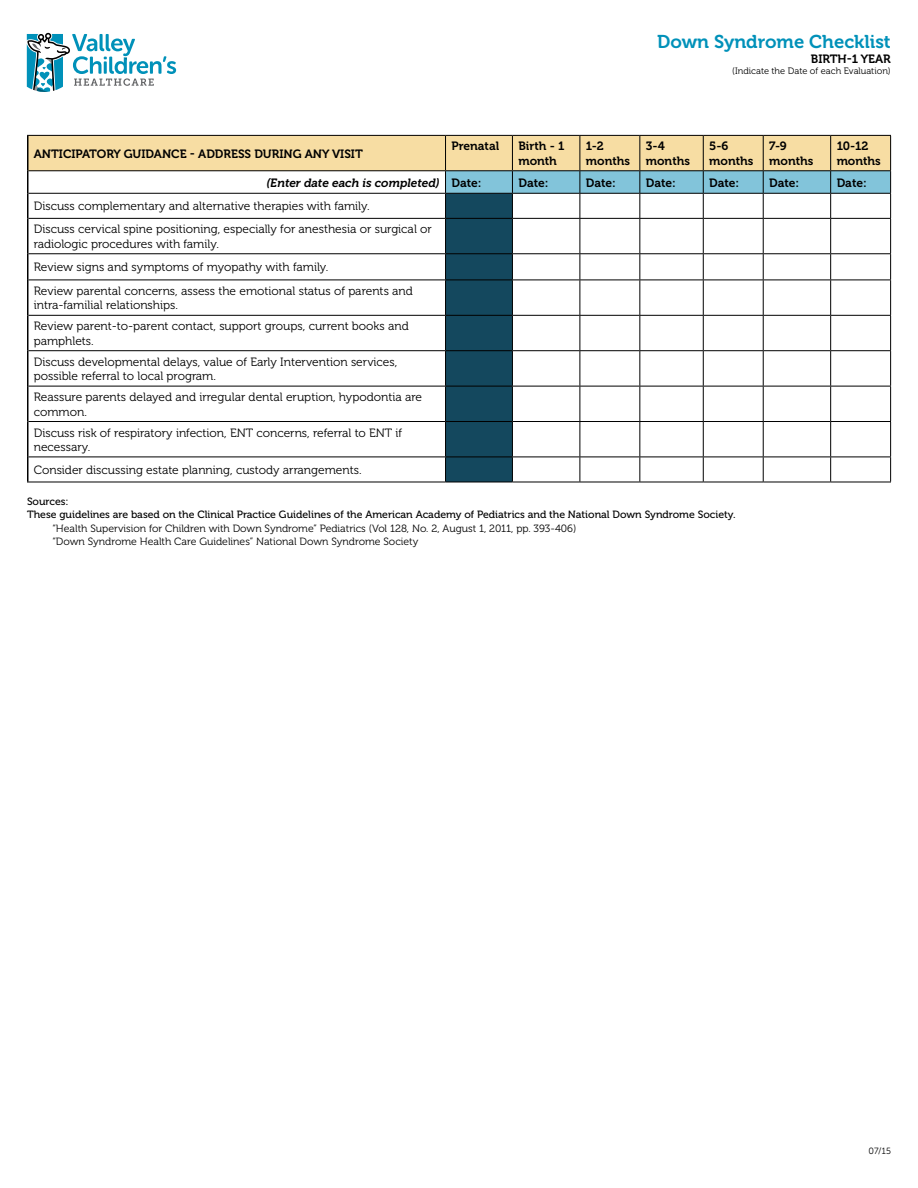
<style>
.page{position:relative;width:918px;height:1188px;background:#fff}
.page>*{position:absolute;margin:0;border:0;box-sizing:border-box;transform-origin:0 0}
.t1{font:18.45px "Museo 700";color:#0091b9}
.t2{font:12px/21px "Museo 300";color:#000}
.t3{font:12px/14.4px "Museo 700";color:#000}
.t4{font:italic 12px "Museo 700";color:#000}
.t5{font:10.5px/13.5px "Museo 300";color:#000}
.t6{font:10.5px/13.5px "Museo 500";color:#000}
.t7{font:9.3px "Museo 300";color:#000}
.t8{font:9px "Museo Sans Rounded 300";color:#000}
.s1{font-style:normal}
</style>
<div class="page">
<div style="left:28px;top:135px;width:418px;height:36px;background:#f7dda3"></div>
<hr style="left:28px;top:193px;width:418px;height:1px;background:#000">
<hr style="left:28px;top:218px;width:418px;height:1px;background:#000">
<hr style="left:28px;top:253px;width:418px;height:1px;background:#000">
<hr style="left:28px;top:280px;width:418px;height:1px;background:#000">
<hr style="left:28px;top:315px;width:418px;height:1px;background:#000">
<hr style="left:28px;top:350px;width:418px;height:1px;background:#000">
<hr style="left:28px;top:386px;width:418px;height:1px;background:#000">
<hr style="left:28px;top:421px;width:418px;height:1px;background:#000">
<hr style="left:28px;top:457px;width:418px;height:1px;background:#000">
<svg style="left:445px;top:136px;width:446px;height:346px"></svg>
<hr style="left:27px;top:482px;width:419px;height:1px;background:#000">
<hr style="left:446px;top:482px;width:66px;height:1px;background:#000">
<hr style="left:512px;top:482px;width:68px;height:1px;background:#000">
<hr style="left:580px;top:482px;width:60px;height:1px;background:#000">
<hr style="left:640px;top:482px;width:63px;height:1px;background:#000">
<hr style="left:703px;top:482px;width:60px;height:1px;background:#000">
<hr style="left:763px;top:482px;width:68px;height:1px;background:#000">
<hr style="left:831px;top:482px;width:60px;height:1px;background:#000">
<hr style="left:27px;top:135px;width:419px;height:1px;background:#000">
<hr style="left:28px;top:170px;width:418px;height:1px;background:#000">
<hr style="left:27px;top:136px;width:1px;height:35px;background:#000">
<svg style="left:27px;top:171px;width:1px;height:47px"></svg>
<hr style="left:27px;top:218px;width:1px;height:36px;background:#000">
<svg style="left:27px;top:254px;width:1px;height:26px"></svg>
<hr style="left:27px;top:280px;width:1px;height:35px;background:#000">
<hr style="left:27px;top:315px;width:1px;height:36px;background:#000">
<hr style="left:27px;top:351px;width:1px;height:35px;background:#000">
<hr style="left:27px;top:386px;width:1px;height:36px;background:#000">
<hr style="left:27px;top:422px;width:1px;height:35px;background:#000">
<svg style="left:27px;top:457px;width:1px;height:25px"></svg>
<hr style="left:446px;top:135px;width:66px;height:1px;background:#000">
<hr style="left:512px;top:135px;width:68px;height:1px;background:#000">
<hr style="left:580px;top:135px;width:60px;height:1px;background:#000">
<hr style="left:640px;top:135px;width:63px;height:1px;background:#000">
<hr style="left:703px;top:135px;width:60px;height:1px;background:#000">
<hr style="left:763px;top:135px;width:68px;height:1px;background:#000">
<hr style="left:831px;top:135px;width:60px;height:1px;background:#000">
<svg style="left:27px;top:33px;width:149px;height:59px"></svg>
<h1 class="t1" style="left:657px;top:32px;width:235px">Down Syndrome Checklist</h1>
<p class="t3" style="left:811px;top:52px;width:82px">BIRTH-1 YEAR</p>
<p class="t7" style="left:732px;top:66px;width:160px">(Indicate the Date of each Evaluation)</p>
<p class="t3" style="left:452px;top:139px;width:49px">Prenatal</p>
<p class="t3" style="left:518px;top:139px;width:48px">Birth - 1 month</p>
<p class="t3" style="left:586px;top:139px;width:46px">1-2 months</p>
<p class="t3" style="left:646px;top:139px;width:46px">3-4 months</p>
<p class="t3" style="left:709px;top:139px;width:46px">5-6 months</p>
<p class="t3" style="left:769px;top:139px;width:46px">7-9 months</p>
<p class="t3" style="left:837px;top:139px;width:46px">10-12 months</p>
<p class="t4" style="left:267px;top:176px;width:216px">(Enter date each is completed) <span class="s1">Date:</span></p>
<p class="t3" style="left:518px;top:175px;width:32px">Date:</p>
<p class="t3" style="left:586px;top:175px;width:32px">Date:</p>
<p class="t3" style="left:646px;top:175px;width:32px">Date:</p>
<p class="t3" style="left:709px;top:175px;width:32px">Date:</p>
<p class="t3" style="left:769px;top:175px;width:32px">Date:</p>
<p class="t3" style="left:837px;top:175px;width:32px">Date:</p>
<p class="t2" style="left:34px;top:195px;width:400px;line-height:23.1px">Discuss complementary and alternative therapies with family.<br>Discuss cervical spine positioning, especially for anesthesia or surgical or</p>
<p class="t2" style="left:34px;top:232px;width:381px;line-height:23.5px">radiologic procedures with family.<br>Review signs and symptoms of myopathy with family.<br>Review parental concerns, assess the emotional status of parents and</p>
<p class="t2" style="left:34px;top:295px;width:377px">intra-familial relationships.<br>Review parent-to-parent contact, support groups, current books and</p>
<p class="t2" style="left:34px;top:330px;width:365px">pamphlets.<br>Discuss developmental delays, value of Early Intervention services,</p>
<p class="t2" style="left:34px;top:366px;width:390px">possible referral to local program.<br>Reassure parents delayed and irregular dental eruption, hypodontia are</p>
<p class="t2" style="left:34px;top:401px;width:370px">common.<br>Discuss risk of respiratory infection, ENT concerns, referral to ENT if</p>
<p class="t2" style="left:34px;top:435px;width:329px;line-height:23.1px">necessary.<br>Consider discussing estate planning, custody arrangements.</p>
<p class="t6" style="left:27px;top:495px;width:710px">Sources:<br>These guidelines are based on the Clinical Practice Guidelines of the American Academy of Pediatrics and the National Down Syndrome Society.</p>
<p class="t5" style="left:53px;top:522px;width:525px">“Health Supervision for Children with Down Syndrome” Pediatrics (Vol 128, No. 2, August 1, 2011, pp. 393-406) “Down Syndrome Health Care Guidelines” National Down Syndrome Society</p>
<p class="t3" style="left:34px;top:146px;width:331px">ANTICIPATORY GUIDANCE - ADDRESS DURING ANY VISIT</p>
<p class="t8" style="left:868px;top:1146px;width:24px">07/15</p>
</div>
